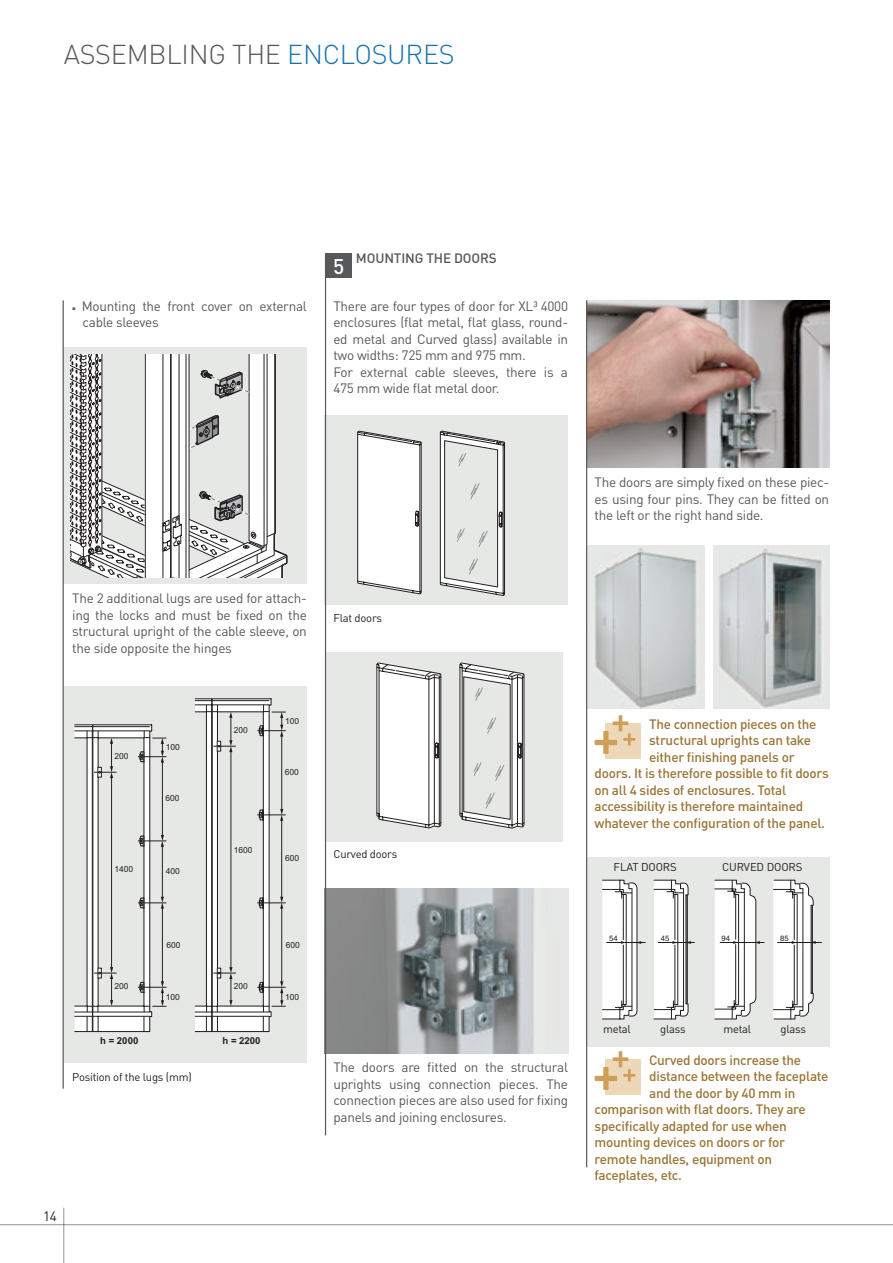
<style>
.page{position:relative;width:893px;height:1263px;background:#fff}
.page>*{position:absolute;margin:0;border:0;box-sizing:border-box;transform-origin:0 0}
.t1{font:300 27px "DIN Pro";letter-spacing:-.01em;color:#57585a}
.t2{font:500 21px "DIN Pro";color:#fff}
.t3{font:13.5px/16.5px "DIN Pro";letter-spacing:-.02em;color:#57585a;text-align:justify}
.t4{font:500 13.5px "DIN Pro";letter-spacing:-.02em;color:#9b7536}
.t5{font:500 13.5px "DIN Pro";letter-spacing:-.01em;color:#57585a}
.t6{font:13.5px "DIN Pro";color:#231f20}
.t7{font:11.25px "DIN Pro";letter-spacing:-.01em;color:#231f20}
.t8{font:700 9.6px "Arial";color:#231f20}
.t9{font:8.4px "Arial";color:#231f20}
.t10{font:7.65px "Helvetica";color:#231f20}
.s1{color:#1973aa}
.s2{font-family:"Minion Pro";font-size:9px}
</style>
<div class="page">
<div style="left:326px;top:254px;width:25px;height:24px;background:#57585a"></div>
<div style="left:605px;top:1059px;width:36px;height:35px;background:#ecd8b9"></div>
<svg style="left:595px;top:1051px;width:40px;height:39px"></svg>
<div style="left:605px;top:723px;width:36px;height:35px;background:#ecd8b9"></div>
<svg style="left:595px;top:715px;width:40px;height:39px"></svg>
<div style="left:64px;top:348px;width:243px;height:236px;background:#e5e8e5"></div>
<svg style="left:71px;top:354px;width:217px;height:224px"></svg>
<div style="left:64px;top:687px;width:127px;height:376px;background:#e5e8e5"></div>
<svg style="left:74px;top:724px;width:92px;height:308px"></svg>
<div style="left:191px;top:687px;width:116px;height:376px;background:#e5e8e5"></div>
<svg style="left:194px;top:698px;width:91px;height:334px"></svg>
<div style="left:325px;top:415px;width:243px;height:190px;background:#e5e8e5"></div>
<svg style="left:357px;top:430px;width:65px;height:165px;background:#ececec"></svg>
<svg style="left:439px;top:430px;width:66px;height:166px"></svg>
<div style="left:326px;top:652px;width:237px;height:189px;background:#e5e8e5"></div>
<svg style="left:326px;top:662px;width:198px;height:167px"></svg>
<img style="left:326px;top:888px;width:242px;height:165px">
<img style="left:587px;top:300px;width:242px;height:168px">
<div style="left:586px;top:857px;width:243px;height:190px;background:#e5e8e5"></div>
<hr style="left:720px;top:942px;width:44px;height:1px;background:#231f20">
<hr style="left:778px;top:942px;width:43px;height:1px;background:#231f20">
<svg style="left:773px;top:880px;width:43px;height:139px;background:#dedddd"></svg>
<svg style="left:602px;top:880px;width:158px;height:139px"></svg>
<img style="left:587px;top:545px;width:118px;height:164px">
<img style="left:714px;top:545px;width:115px;height:164px">
<hr style="left:63px;top:1208px;width:1px;height:55px;background:#939598">
<hr style="left:0;top:1224px;width:893px;height:1px;background:#939598">
<hr style="left:325px;top:253px;width:1px;height:882px;background:#57585a">
<hr style="left:63px;top:300px;width:1px;height:789px;background:#57585a">
<hr style="left:586px;top:300px;width:1px;height:867px;background:#57585a">
<h1 class="t1" style="left:64px;top:36px;width:392px">ASSEMBLING THE <span class="s1">ENCLOSURES</span></h1>
<p class="t3" style="left:83px;top:297px;width:226px;text-indent:-10px"><span class="s2">■</span> Mounting the front cover on external cable sleeves</p>
<p class="t5" style="left:356px;top:249px;width:142px">MOUNTING THE DOORS</p>
<h2 class="t2" style="left:333px;top:252px;width:13px">5</h2>
<p class="t3" style="left:333px;top:297px;width:236px;text-align:left">There are four types of door for XL³ 4000 enclosures (flat metal, flat glass, round&shy;ed metal and Curved glass) available in two widths: 725 mm and 975 mm.<br>For external cable sleeves, there is a 475 mm wide flat metal door.</p>
<p class="t3" style="left:595px;top:474px;width:236px">The doors are simply fixed on these piec&shy;es using four pins. They can be fitted on the left or the right hand side.</p>
<p class="t3" style="left:72px;top:589px;width:236px">The 2 additional lugs are used for attach&shy;ing the locks and must be fixed on the structural upright of the cable sleeve, on the side opposite the hinges</p>
<p class="t9" style="left:115px;top:751px;width:16px">200</p>
<p class="t9" style="left:115px;top:864px;width:20px">1400</p>
<p class="t9" style="left:166px;top:742px;width:16px">100</p>
<p class="t9" style="left:165px;top:794px;width:16px">600</p>
<p class="t9" style="left:166px;top:866px;width:16px">400</p>
<p class="t9" style="left:234px;top:725px;width:16px">200</p>
<p class="t9" style="left:234px;top:845px;width:20px">1600</p>
<p class="t9" style="left:285px;top:716px;width:16px">100</p>
<p class="t9" style="left:285px;top:768px;width:16px">600</p>
<p class="t9" style="left:285px;top:853px;width:16px">600</p>
<p class="t9" style="left:115px;top:981px;width:16px">200</p>
<p class="t9" style="left:166px;top:940px;width:16px">600</p>
<p class="t9" style="left:166px;top:992px;width:16px">100</p>
<p class="t9" style="left:234px;top:981px;width:16px">200</p>
<p class="t8" style="left:77px;top:1034px;width:40px">h = 2000</p>
<p class="t8" style="left:222px;top:1034px;width:40px">h = 2200</p>
<p class="t8" style="left:100px;top:1034px;width:40px">h = 2000</p>
<p class="t7" style="left:72px;top:1069px;width:121px">Position of the lugs (mm)</p>
<p class="t9" style="left:286px;top:940px;width:16px">600</p>
<p class="t9" style="left:285px;top:993px;width:16px">100</p>
<p class="t6" style="left:43px;top:1207px;width:15px">14</p>
<p class="t7" style="left:333px;top:610px;width:50px">Flat doors</p>
<p class="t7" style="left:333px;top:847px;width:65px">Curved doors</p>
<p class="t4" style="left:649px;top:715px;width:169px">The connection pieces on the</p>
<p class="t4" style="left:649px;top:731px;width:163px">structural uprights can take</p>
<p class="t4" style="left:649px;top:748px;width:147px">either finishing panels or</p>
<p class="t4" style="left:595px;top:764px;width:236px">doors. It is therefore possible to fit doors</p>
<p class="t4" style="left:595px;top:781px;width:193px">on all 4 sides of enclosures. Total</p>
<p class="t4" style="left:595px;top:797px;width:210px">accessibility is therefore maintained</p>
<p class="t4" style="left:595px;top:814px;width:232px">whatever the configuration of the panel.</p>
<p class="t7" style="left:614px;top:859px;width:65px">FLAT DOORS</p>
<p class="t7" style="left:722px;top:859px;width:82px">CURVED DOORS</p>
<p class="t10" style="left:609px;top:934px;width:10px">54</p>
<p class="t10" style="left:661px;top:934px;width:10px">45</p>
<p class="t10" style="left:721px;top:934px;width:10px">94</p>
<p class="t10" style="left:780px;top:934px;width:10px">85</p>
<p class="t3" style="left:333px;top:1058px;width:236px">The doors are fitted on the structural uprights using connection pieces. The connection pieces are also used for fixing panels and joining enclosures.</p>
<p class="t7" style="left:603px;top:1021px;width:29px">metal</p>
<p class="t7" style="left:660px;top:1021px;width:27px">glass</p>
<p class="t7" style="left:723px;top:1021px;width:29px">metal</p>
<p class="t7" style="left:780px;top:1021px;width:27px">glass</p>
<p class="t4" style="left:649px;top:1051px;width:154px">Curved doors increase the</p>
<p class="t4" style="left:649px;top:1067px;width:181px">distance between the faceplate</p>
<p class="t4" style="left:649px;top:1084px;width:148px">and the door by 40 mm in</p>
<p class="t4" style="left:595px;top:1100px;width:213px">comparison with flat doors. They are</p>
<p class="t4" style="left:595px;top:1117px;width:194px">specifically adapted for use when</p>
<p class="t4" style="left:595px;top:1133px;width:192px">mounting devices on doors or for</p>
<p class="t4" style="left:595px;top:1150px;width:179px">remote handles, equipment on</p>
<p class="t4" style="left:595px;top:1166px;width:89px">faceplates, etc.</p>
</div>
